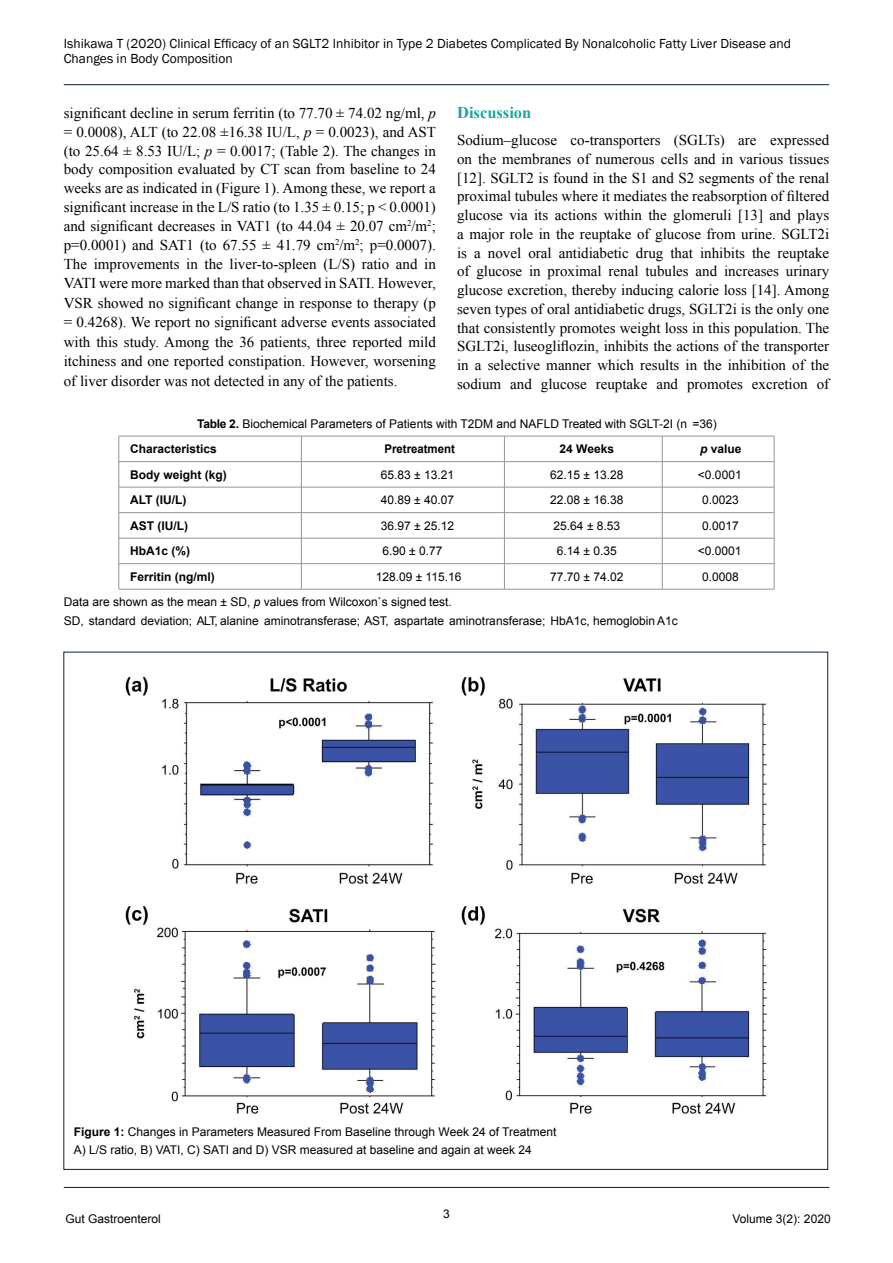
<style>
.page{position:relative;width:893px;height:1263px;background:#fff}
.page>*{position:absolute;margin:0;border:0;box-sizing:border-box;transform-origin:0 0}
.t1{font:700 16.5px "Times New Roman";color:#20a49f}
.t2{font:15px/19px "Times New Roman";color:#000;text-align:justify}
.t3{font:13.5px/14.9px "Franklin Gothic";color:#000}
.t4{font:12px/18.6px "Arial";color:#000}
.t5{font:700 12px "Arial";color:#000}
.t6{font:700 12px "Arial";color:#000;scale:.95 1}
.s1{font-style:italic}
.s2{font-weight:700}
</style>
<div class="page">
<hr style="left:64px;top:84px;width:765px;height:1px;background:#0c1e35">
<hr style="left:64px;top:1187px;width:765px;height:1px;background:#0c1e35">
<img style="left:125px;top:676px;width:643px;height:439px">
<hr style="left:119px;top:461px;width:182px;height:1px;background:#939598">
<hr style="left:301px;top:461px;width:203px;height:1px;background:#939598">
<hr style="left:504px;top:461px;width:158px;height:1px;background:#939598">
<hr style="left:662px;top:461px;width:112px;height:1px;background:#939598">
<hr style="left:119px;top:487px;width:182px;height:1px;background:#939598">
<hr style="left:301px;top:487px;width:203px;height:1px;background:#939598">
<hr style="left:504px;top:487px;width:158px;height:1px;background:#939598">
<hr style="left:662px;top:487px;width:112px;height:1px;background:#939598">
<hr style="left:119px;top:512px;width:182px;height:1px;background:#939598">
<hr style="left:301px;top:512px;width:203px;height:1px;background:#939598">
<hr style="left:504px;top:512px;width:158px;height:1px;background:#939598">
<hr style="left:662px;top:512px;width:112px;height:1px;background:#939598">
<hr style="left:119px;top:538px;width:182px;height:1px;background:#939598">
<hr style="left:301px;top:538px;width:203px;height:1px;background:#939598">
<hr style="left:504px;top:538px;width:158px;height:1px;background:#939598">
<hr style="left:662px;top:538px;width:112px;height:1px;background:#939598">
<hr style="left:119px;top:563px;width:182px;height:1px;background:#939598">
<hr style="left:301px;top:563px;width:203px;height:1px;background:#939598">
<svg style="left:301px;top:437px;width:1px;height:152px"></svg>
<hr style="left:504px;top:563px;width:158px;height:1px;background:#939598">
<svg style="left:504px;top:437px;width:1px;height:152px"></svg>
<hr style="left:662px;top:563px;width:112px;height:1px;background:#939598">
<svg style="left:662px;top:437px;width:1px;height:152px"></svg>
<hr style="left:119px;top:436px;width:182px;height:1px;background:#939598">
<hr style="left:301px;top:436px;width:203px;height:1px;background:#939598">
<hr style="left:504px;top:436px;width:158px;height:1px;background:#939598">
<hr style="left:662px;top:436px;width:112px;height:1px;background:#939598">
<svg style="left:119px;top:436px;width:1px;height:153px"></svg>
<svg style="left:774px;top:436px;width:1px;height:153px"></svg>
<hr style="left:119px;top:589px;width:182px;height:1px;background:#939598">
<hr style="left:301px;top:589px;width:203px;height:1px;background:#939598">
<hr style="left:504px;top:589px;width:158px;height:1px;background:#939598">
<hr style="left:662px;top:589px;width:112px;height:1px;background:#939598">
<p class="t3" style="left:64px;top:36px;width:729px">Ishikawa T (2020) Clinical Efficacy of an SGLT2 Inhibitor in Type 2 Diabetes Complicated By Nonalcoholic Fatty Liver Disease and<br>Changes in Body Composition</p>
<p class="t2" style="left:64px;top:103px;width:374px">significant decline in serum ferritin (to 77.70 ± 74.02 ng/ml, <span class="s1">p </span>= 0.0008), ALT (to 22.08 ±16.38 IU/L, <span class="s1">p</span> = 0.0023), and AST (to 25.64 ± 8.53 IU/L; <span class="s1">p</span> = 0.0017; (Table 2). The changes in body composition evaluated by CT scan from baseline to 24 weeks are as indicated in (Figure 1). Among these, we report a significant increase in the L/S ratio (to 1.35 ± 0.15; p &lt; 0.0001) and significant decreases in VAT1 (to 44.04 ± 20.07 cm<sup>2</sup>/m<sup>2</sup>; p=0.0001) and SAT1 (to 67.55 ± 41.79 cm<sup>2</sup>/m<sup>2</sup>; p=0.0007).<br>The improvements in the liver-to-spleen (L/S) ratio and in VATI were more marked than that observed in SATI. However, VSR showed no significant change in response to therapy (p = 0.4268). We report no significant adverse events associated with this study. Among the 36 patients, three reported mild itchiness and one reported constipation. However, worsening of liver disorder was not detected in any of the patients.</p>
<p class="t1" style="left:457px;top:101px;width:76px">Discussion</p>
<p class="t2" style="left:457px;top:130px;width:374px">Sodium–glucose co-transporters (SGLTs) are expressed on the membranes of numerous cells and in various tissues [12]. SGLT2 is found in the S1 and S2 segments of the renal proximal tubules where it mediates the reabsorption of filtered glucose via its actions within the glomeruli [13] and plays a major role in the reuptake of glucose from urine. SGLT2i is a novel oral antidiabetic drug that inhibits the reuptake of glucose in proximal renal tubules and increases urinary glucose excretion, thereby inducing calorie loss [14]. Among seven types of oral antidiabetic drugs, SGLT2i is the only one that consistently promotes weight loss in this population. The SGLT2i, luseogliflozin, inhibits the actions of the transporter in a selective manner which results in the inhibition of the sodium and glucose reuptake and promotes excretion of</p>
<p class="t4" style="left:197px;top:414px;width:521px"><span class="s2">Table 2.</span> Biochemical Parameters of Patients with T2DM and NAFLD Treated with SGLT-2I (n =36)</p>
<p class="t5" style="left:130px;top:441px;width:88px">Characteristics</p>
<p class="t6" style="left:385px;top:441px;width:76px">Pretreatment</p>
<p class="t5" style="left:560px;top:441px;width:56px">24 Weeks</p>
<p class="t5" style="left:700px;top:441px;width:43px"><span class="s1">p</span> value</p>
<p class="t5" style="left:130px;top:466px;width:98px">Body weight (kg)</p>
<p class="t4" style="left:381px;top:465px;width:75px">65.83 ± 13.21</p>
<p class="t4" style="left:550px;top:465px;width:75px">62.15 ± 13.28</p>
<p class="t4" style="left:698px;top:465px;width:45px">&lt;0.0001</p>
<p class="t5" style="left:130px;top:492px;width:58px">ALT (IU/L)</p>
<p class="t4" style="left:381px;top:491px;width:75px">40.89 ± 40.07</p>
<p class="t4" style="left:550px;top:491px;width:75px">22.08 ± 16.38</p>
<p class="t4" style="left:702px;top:491px;width:38px">0.0023</p>
<p class="t5" style="left:130px;top:517px;width:59px">AST (IU/L)</p>
<p class="t4" style="left:381px;top:516px;width:75px">36.97 ± 25.12</p>
<p class="t4" style="left:554px;top:516px;width:68px">25.64 ± 8.53</p>
<p class="t4" style="left:702px;top:516px;width:38px">0.0017</p>
<p class="t5" style="left:130px;top:543px;width:61px">HbA1c (%)</p>
<p class="t4" style="left:382px;top:542px;width:61px">6.90 ± 0.77</p>
<p class="t4" style="left:557px;top:542px;width:61px">6.14 ± 0.35</p>
<p class="t4" style="left:698px;top:542px;width:45px">&lt;0.0001</p>
<p class="t5" style="left:130px;top:569px;width:86px">Ferritin (ng/ml)</p>
<p class="t4" style="left:376px;top:567px;width:87px">128.09 ± 115.16</p>
<p class="t4" style="left:550px;top:567px;width:75px">77.70 ± 74.02</p>
<p class="t4" style="left:702px;top:567px;width:38px">0.0008</p>
<p class="t4" style="left:64px;top:593px;width:615px">Data are shown as the mean ± SD, <span class="s1">p</span> values from Wilcoxon`s signed test.<br>SD, standard deviation; ALT, alanine aminotransferase; AST, aspartate aminotransferase; HbA1c, hemoglobin A1c</p>
<p class="t4" style="left:74px;top:1122px;width:484px"><span class="s2">Figure 1:</span> Changes in Parameters Measured From Baseline through Week 24 of Treatment<br>A) L/S ratio, B) VATI, C) SATI and D) VSR measured at baseline and again at week 24</p>
<p class="t4" style="left:443px;top:1204px;width:8px">3</p>
<p class="t4" style="left:65px;top:1209px;width:97px">Gut Gastroenterol</p>
<p class="t4" style="left:733px;top:1209px;width:100px">Volume 3(2): 2020</p>
</div>
